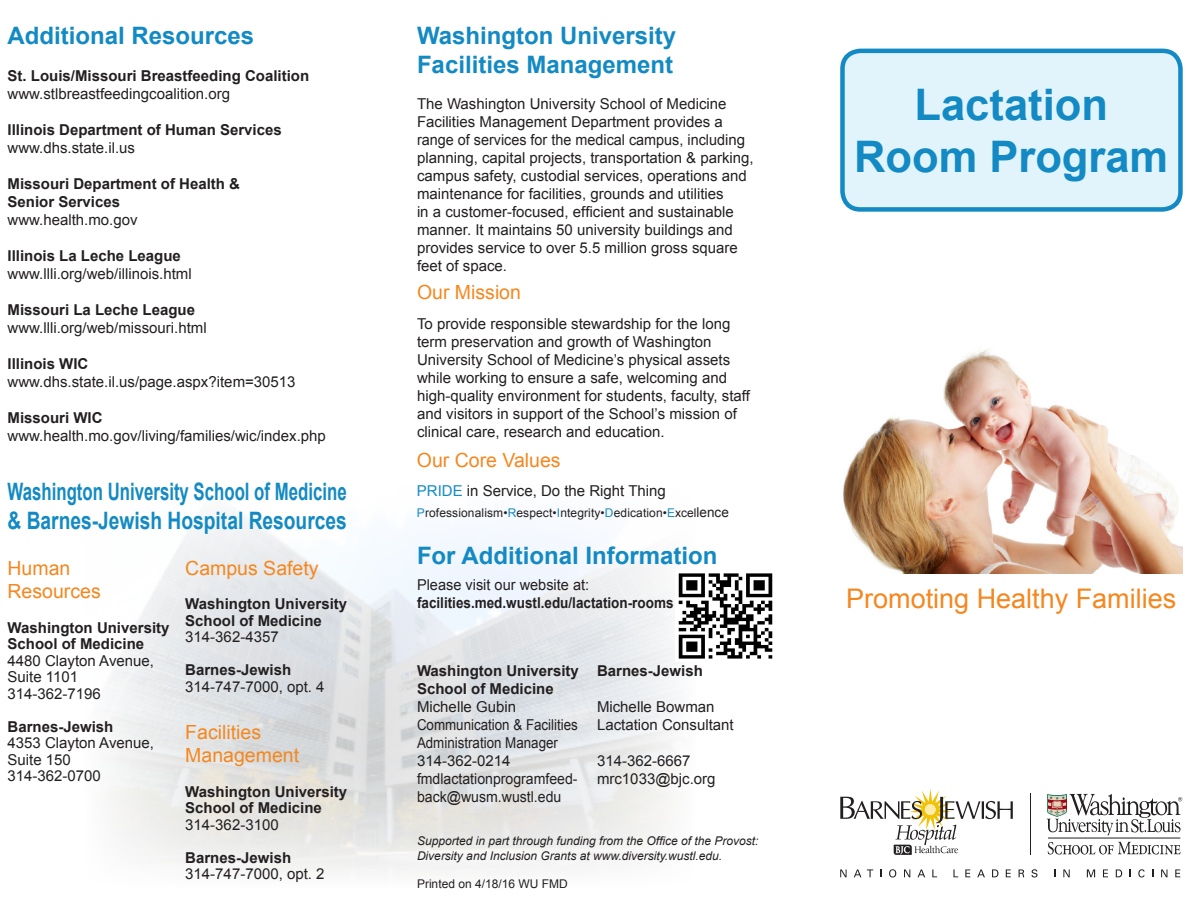
<style>
.page{position:relative;width:1188px;height:918px;background:#fff}
.page>*{position:absolute;margin:0;border:0;box-sizing:border-box;transform-origin:0 0}
.t1{font:700 43.5px/52.2px "Arial";color:#138ac3;text-align:center}
.t2{font:27px "Arial";color:#f5871f}
.t3{font:700 24px "Arial";color:#138ac3}
.t4{font:700 24px "Arial";color:#138ac3;scale:.7 1}
.t5{font:700 24px "Arial";color:#138ac3;scale:.8 1}
.subhead{font:19.5px/23.4px "Arial";color:#f5871f}
.body_text{font:15px/18px "Arial";color:#231f20}
.t6{font:700 15px/16.5px "Arial";color:#231f20}
.body_text-2{font:15px/18px "Arial";color:#231f20;scale:.89 1}
.body_text-3{font:15px/18px "Arial";color:#231f20;scale:.94 1}
.t7{font:700 15px "Arial";color:#231f20;scale:.9 1}
.t8{font:italic 12px/14.4px "Arial";color:#231f20}
.t9{font:12px "Arial";letter-spacing:.01em;color:#231f20}
.s1{color:#138ac3}
.s2{font-size:13.5px}
</style>
<div class="page">
<div style="left:842px;top:51px;width:338px;height:158px;background:#e1f4fc;border-radius:18px"></div>
<div style="left:840px;top:49px;width:343px;height:163px;border:4px solid #138ac3;border-radius:18px"></div>
<img style="left:843px;top:349px;width:339px;height:224px">
<hr style="left:1030px;top:793px;width:1px;height:62px;background:#231f20">
<svg style="left:840px;top:869px;width:7px;height:8px"></svg>
<svg style="left:854px;top:869px;width:7px;height:8px"></svg>
<svg style="left:867px;top:869px;width:6px;height:8px"></svg>
<svg style="left:889px;top:869px;width:7px;height:8px"></svg>
<svg style="left:904px;top:869px;width:6px;height:8px"></svg>
<svg style="left:918px;top:869px;width:7px;height:8px"></svg>
<svg style="left:932px;top:869px;width:5px;height:8px"></svg>
<svg style="left:953px;top:869px;width:5px;height:8px"></svg>
<svg style="left:965px;top:869px;width:5px;height:8px"></svg>
<svg style="left:977px;top:869px;width:8px;height:8px"></svg>
<svg style="left:992px;top:869px;width:6px;height:8px"></svg>
<svg style="left:1006px;top:869px;width:5px;height:8px"></svg>
<svg style="left:1019px;top:869px;width:5px;height:8px"></svg>
<svg style="left:1031px;top:869px;width:7px;height:8px"></svg>
<svg style="left:1063px;top:869px;width:7px;height:8px"></svg>
<svg style="left:1087px;top:869px;width:8px;height:8px"></svg>
<svg style="left:1103px;top:869px;width:5px;height:8px"></svg>
<svg style="left:1116px;top:869px;width:6px;height:8px"></svg>
<svg style="left:1138px;top:869px;width:7px;height:8px"></svg>
<svg style="left:1161px;top:869px;width:6px;height:8px"></svg>
<svg style="left:1175px;top:869px;width:5px;height:8px"></svg>
<svg style="left:1047px;top:794px;width:135px;height:41px"></svg>
<hr style="left:1048px;top:838px;width:132px;height:1px;background:#231f20">
<svg style="left:1048px;top:842px;width:133px;height:13px"></svg>
<svg style="left:840px;top:789px;width:173px;height:66px"></svg>
<img style="left:678px;top:573px;width:95px;height:86px">
<p class="t3" style="left:8px;top:20px;width:248px">Additional Resources</p>
<p class="t6" style="left:8px;top:68px;width:303px">St. Louis/Missouri Breastfeeding Coalition</p>
<p class="body_text" style="left:8px;top:85px;width:224px">www.stlbreastfeedingcoalition.org</p>
<p class="t6" style="left:8px;top:122px;width:276px">Illinois Department of Human Services</p>
<p class="body_text" style="left:8px;top:139px;width:129px">www.dhs.state.il.us</p>
<p class="t6" style="left:8px;top:176px;width:234px;line-height:18px">Missouri Department of Health &amp;<br>Senior Services</p>
<p class="body_text" style="left:8px;top:211px;width:132px">www.health.mo.gov</p>
<p class="t6" style="left:8px;top:248px;width:175px">Illinois La Leche League</p>
<p class="body_text" style="left:8px;top:265px;width:186px">www.llli.org/web/illinois.html</p>
<p class="t6" style="left:8px;top:302px;width:189px">Missouri La Leche League</p>
<p class="body_text" style="left:8px;top:319px;width:201px">www.llli.org/web/missouri.html</p>
<p class="t6" style="left:8px;top:356px;width:82px">Illinois WIC</p>
<p class="body_text" style="left:8px;top:373px;width:290px">www.dhs.state.il.us/page.aspx?item=30513</p>
<p class="t6" style="left:8px;top:410px;width:97px">Missouri WIC</p>
<p class="body_text" style="left:8px;top:427px;width:320px">www.health.mo.gov/living/families/wic/index.php</p>
<p class="t4" style="left:8px;top:476px;width:486px">Washington University School of Medicine</p>
<p class="t5" style="left:8px;top:505px;width:426px">&amp; Barnes-Jewish Hospital Resources</p>
<p class="subhead" style="left:8px;top:557px;width:95px">Human<br>Resources</p>
<p class="t6" style="left:8px;top:620px;width:163px">Washington University<br>School of Medicine</p>
<p class="body_text" style="left:8px;top:653px;width:148px;line-height:16.5px">4480 Clayton Avenue,<br>Suite 1101</p>
<p class="body_text" style="left:8px;top:685px;width:95px">314-362-7196</p>
<p class="t6" style="left:8px;top:719px;width:107px">Barnes-Jewish</p>
<p class="body_text" style="left:8px;top:735px;width:148px;line-height:16.5px">4353 Clayton Avenue,<br>Suite 150</p>
<p class="body_text" style="left:8px;top:767px;width:95px">314-362-0700</p>
<p class="subhead" style="left:185px;top:557px;width:135px">Campus Safety</p>
<p class="t6" style="left:185px;top:596px;width:163px">Washington University<br>School of Medicine</p>
<p class="body_text" style="left:185px;top:628px;width:95px">314-362-4357</p>
<p class="t6" style="left:185px;top:662px;width:107px">Barnes-Jewish</p>
<p class="body_text" style="left:185px;top:678px;width:141px">314-747-7000, opt. 4</p>
<p class="subhead" style="left:185px;top:720px;width:115px">Facilities<br>Management</p>
<p class="t6" style="left:185px;top:784px;width:163px">Washington University<br>School of Medicine</p>
<p class="body_text" style="left:185px;top:816px;width:95px">314-362-3100</p>
<p class="t6" style="left:185px;top:850px;width:107px">Barnes-Jewish</p>
<p class="body_text" style="left:185px;top:865px;width:141px">314-747-7000, opt. 2</p>
<p class="t3" style="left:417px;top:20px;width:261px">Washington University</p>
<p class="t3" style="left:417px;top:49px;width:258px">Facilities Management</p>
<p class="body_text" style="left:417px;top:95px;width:338px">The Washington University School of Medicine Facilities Management Department provides a range of services for the medical campus, including planning, capital projects, transportation &amp; parking, campus safety, custodial services, operations and maintenance for facilities, grounds and utilities<br>in a customer-focused, efficient and sustainable manner. It maintains 50 university buildings and provides service to over 5.5 million gross square feet of space.</p>
<p class="subhead" style="left:417px;top:281px;width:106px">Our Mission</p>
<p class="body_text" style="left:417px;top:315px;width:334px">To provide responsible stewardship for the long term preservation and growth of Washington University School of Medicine’s physical assets while working to ensure a safe, welcoming and high-quality environment for students, faculty, staff and visitors in support of the School’s mission of clinical care, research and education.</p>
<p class="subhead" style="left:417px;top:449px;width:145px">Our Core Values</p>
<p class="body_text" style="left:417px;top:481px;width:250px"><span class="s1">PRIDE</span> in Service, Do the Right Thing</p>
<p class="t9" style="left:417px;top:505px;width:314px"><span class="s1">P</span>rofessionalism•<span class="s1">R</span>espect•<span class="s1">I</span>ntegrity•<span class="s1">D</span>edication•<span class="s1">E</span>xcel<span class="s2">lence</span></p>
<p class="t3" style="left:417px;top:540px;width:302px">For Additional Information</p>
<p class="body_text" style="left:417px;top:576px;width:174px">Please visit our website at:</p>
<p class="t7" style="left:417px;top:593px;width:287px">facilities.med.wustl.edu/lactation-rooms</p>
<p class="t6" style="left:417px;top:662px;width:163px;line-height:18px">Washington University<br>School of Medicine</p>
<p class="body_text" style="left:417px;top:698px;width:101px">Michelle Gubin</p>
<p class="body_text-2" style="left:417px;top:716px;width:182px">Communication &amp; Facilities<br>Administration Manager</p>
<p class="body_text" style="left:417px;top:752px;width:95px">314-362-0214</p>
<p class="body_text-3" style="left:417px;top:770px;width:172px">fmdlactationprogramfeed&shy;back@wusm.wustl.edu</p>
<p class="t6" style="left:597px;top:663px;width:107px">Barnes-Jewish</p>
<p class="body_text" style="left:597px;top:698px;width:119px">Michelle Bowman</p>
<p class="body_text" style="left:597px;top:716px;width:138px">Lactation Consultant</p>
<p class="body_text" style="left:597px;top:752px;width:95px">314-362-6667</p>
<p class="body_text" style="left:597px;top:770px;width:120px">mrc1033@bjc.org</p>
<p class="t8" style="left:417px;top:834px;width:343px">Supported in part through funding from the Office of the Provost:<br>Diversity and Inclusion Grants at www.diversity.wustl.edu.</p>
<p class="t9" style="left:417px;top:876px;width:152px">Printed on 4/18/16 WU FMD</p>
<p class="t1" style="left:854px;top:80px;width:316px">Lactation<br>Room Program</p>
<p class="t2" style="left:846px;top:581px;width:332px">Promoting Healthy Families</p>
</div>
